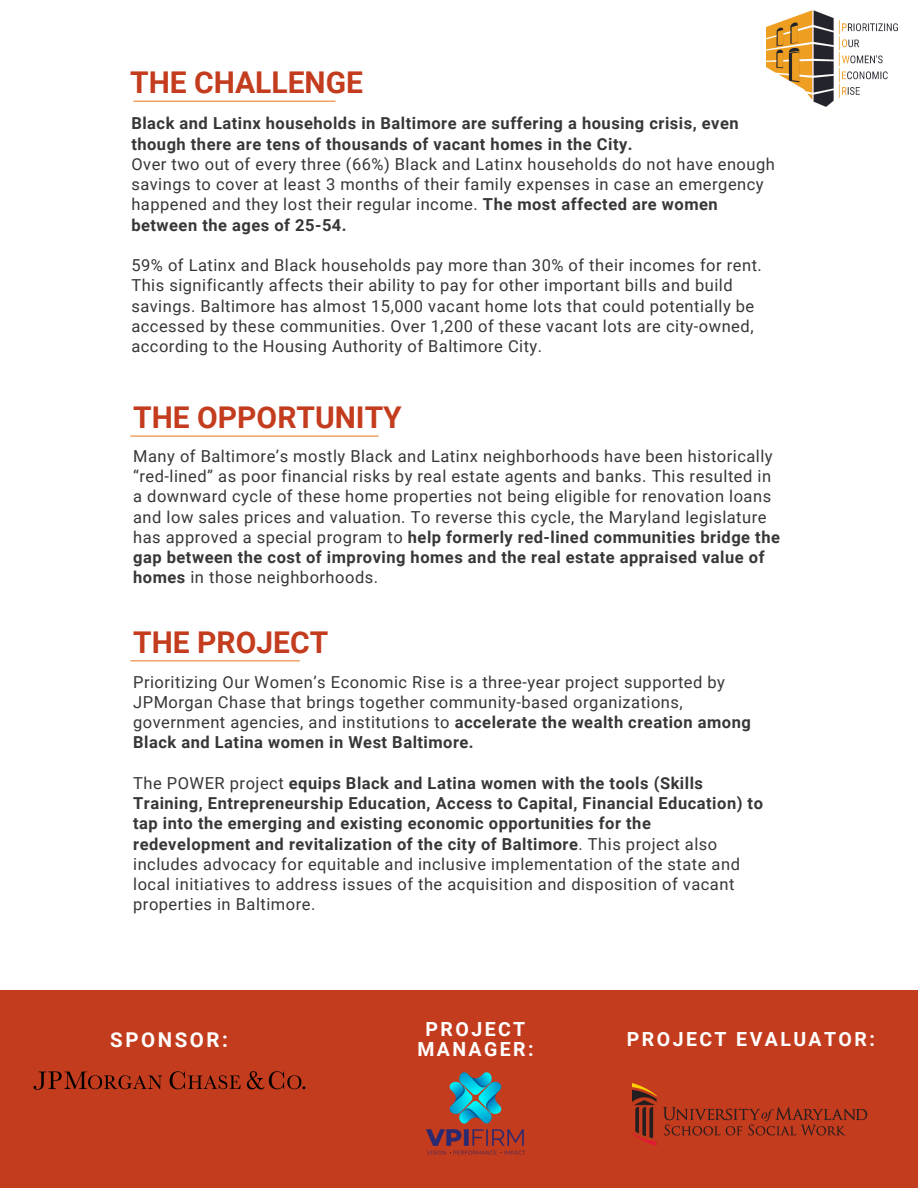
<style>
.page{position:relative;width:918px;height:1188px;background:#fff}
.page>*{position:absolute;margin:0;border:0;box-sizing:border-box;transform-origin:0 0}
.t1{font:700 30px "Roboto";color:#c43c1e}
.t2{font:700 20.4px "Roboto";letter-spacing:.125em;color:#fff}
.t3{font:700 19.5px/20.2px "Roboto";letter-spacing:.125em;color:#fff;text-align:center}
.t4{font:16.5px/20.2px "Roboto";letter-spacing:.03em;color:#373737}
.t5{font:700 16.5px/20.2px "Roboto";letter-spacing:.03em;color:#373737}
.s1{font-weight:700}
.s2{font-weight:400}
</style>
<div class="page">
<hr style="left:134px;top:101px;width:201px;height:1px;background:#ef8535">
<hr style="left:131px;top:436px;width:247px;height:1px;background:#ef8535">
<hr style="left:131px;top:660px;width:168px;height:1px;background:#ef8535">
<div style="left:0;top:990px;width:918px;height:198px;background:#c43c1e"></div>
<img style="left:426px;top:1072px;width:99px;height:83px">
<img style="left:633px;top:1083px;width:235px;height:63px">
<img style="left:33px;top:1071px;width:272px;height:19px">
<img style="left:766px;top:11px;width:132px;height:96px">
<p class="t1" style="left:130px;top:65px;width:234px">THE CHALLENGE</p>
<p class="t5" style="left:131px;top:114px;width:609px">Black and Latinx households in Baltimore are suffering a housing crisis, even though there are tens of thousands of vacant homes in the City.</p>
<p class="t4" style="left:131px;top:154px;width:645px">Over two out of every three (66%) Black and Latinx households do not have enough savings to cover at least 3 months of their family expenses in case an emergency happened and they lost their regular income. <span class="s1">The most affected are women between the ages of 25-54.</span></p>
<p class="t4" style="left:131px;top:255px;width:632px">59% of Latinx and Black households pay more than 30% of their incomes for rent.<br>This significantly affects their ability to pay for other important bills and build savings. Baltimore has almost 15,000 vacant home lots that could potentially be accessed by these communities. Over 1,200 of these vacant lots are city-owned, according to the Housing Authority of Baltimore City.</p>
<p class="t1" style="left:133px;top:401px;width:270px">THE OPPORTUNITY</p>
<p class="t4" style="left:133px;top:446px;width:641px">Many of Baltimore’s mostly Black and Latinx neighborhoods have been historically</p>
<p class="t4" style="left:133px;top:466px;width:648px">“red-lined” as poor financial risks by real estate agents and banks. This resulted in a downward cycle of these home properties not being eligible for renovation loans and low sales prices and valuation. To reverse this cycle, the Maryland legislature has approved a special program to <span class="s1">help formerly red-lined communities bridge the gap between the cost of improving homes and the real estate appraised value of homes</span> in those neighborhoods.</p>
<p class="t1" style="left:133px;top:625px;width:197px">THE PROJECT</p>
<p class="t4" style="left:133px;top:672px;width:619px">Prioritizing Our Women’s Economic Rise is a three-year project supported by JPMorgan Chase that brings together community-based organizations, government agencies, and institutions to <span class="s1">accelerate the wealth creation among Black and Latina women in West Baltimore.</span></p>
<p class="t5" style="left:133px;top:773px;width:631px"><span class="s2">The POWER project</span> equips Black and Latina women with the tools (Skills Training, Entrepreneurship Education, Access to Capital, Financial Education) to tap into the emerging and existing economic opportunities for the redevelopment and revitalization of the city of Baltimore<span class="s2">. This project also includes advocacy for equitable and inclusive implementation of the state and local initiatives to address issues of the acquisition and disposition of vacant properties in Baltimore.</span></p>
<p class="t2" style="left:110px;top:1028px;width:119px">SPONSOR:</p>
<p class="t3" style="left:417px;top:1019px;width:118px">PROJECT<br>MANAGER:</p>
<p class="t3" style="left:627px;top:1029px;width:249px">PROJECT EVALUATOR:</p>
</div>
